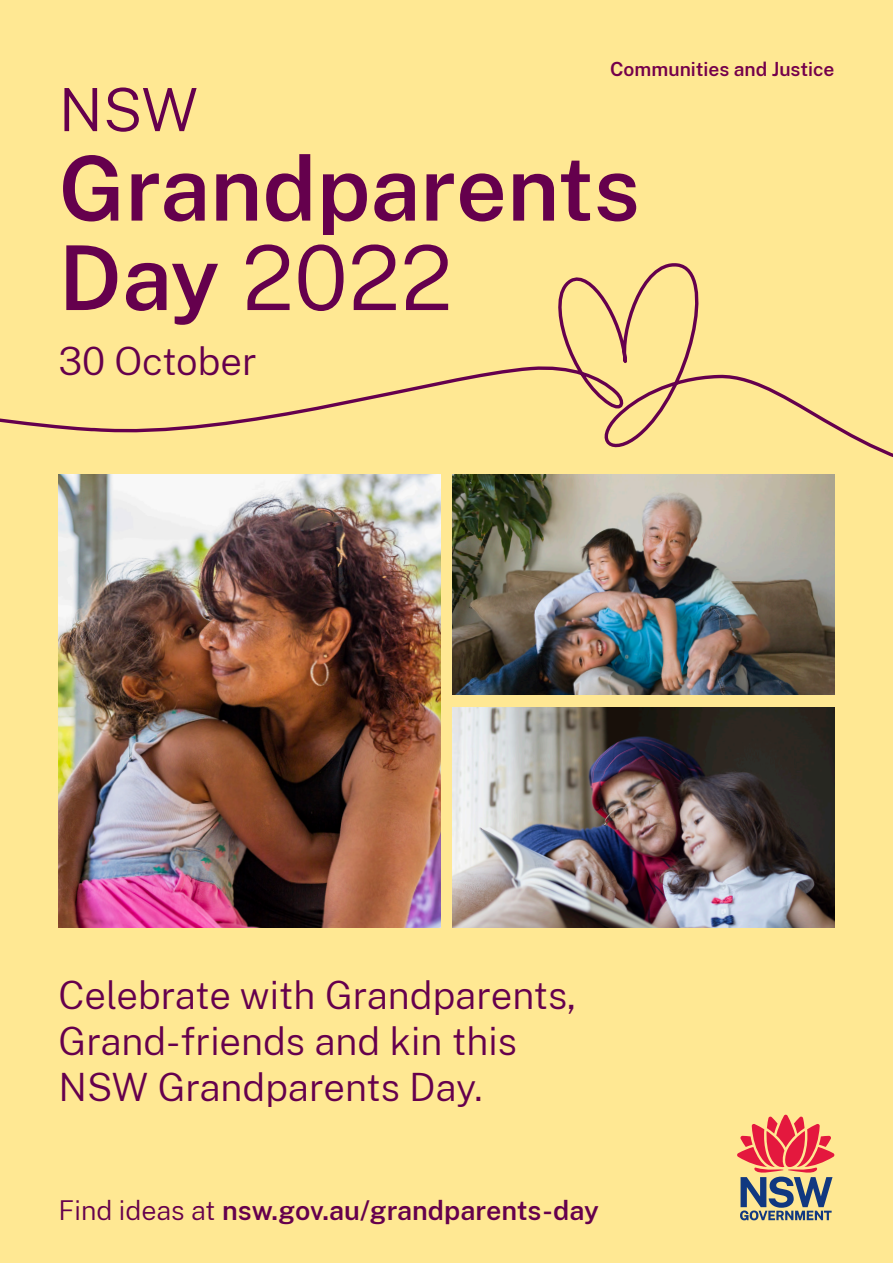
<style>
.page{position:relative;width:893px;height:1263px;background:#ffe893}
.page>*{position:absolute;margin:0;border:0;box-sizing:border-box;transform-origin:0 0}
.t1{font:600 89.4px/89.4px "Public Sans";color:#65004d}
.t2{font:300 59.7px "Public Sans";color:#65004d}
.t3{font:300 38.4px/46px "Public Sans";color:#65004d}
.t4{font:600 26.85px "Public Sans";color:#65004d}
.t5{font:600 19.2px "Public Sans";color:#74004b}
.s1{font-weight:300}
</style>
<div class="page">
<img style="left:59px;top:589px;width:381px;height:338px">
<svg style="left:737px;top:1115px;width:97px;height:105px"></svg>
<img style="left:453px;top:589px;width:381px;height:105px">
<img style="left:453px;top:707px;width:381px;height:220px">
<svg style="left:0;top:263px;width:893px;height:326px"></svg>
<p class="t5" style="left:610px;top:55px;width:226px">Communities and Justice</p>
<p class="t2" style="left:59px;top:68px;width:141px">NSW</p>
<p class="t1" style="left:59px;top:138px;width:583px">Grandparents<br>Day <span class="s1">2022</span></p>
<p class="t3" style="left:59px;top:337px;width:200px">30 October</p>
<p class="t3" style="left:59px;top:970px;width:519px">Celebrate with Grandparents,<br>Grand-friends and kin this<br>NSW Grandparents Day.</p>
<p class="t4" style="left:59px;top:1191px;width:542px"><span class="s1">Find ideas at</span> nsw.gov.au/grandparents-day</p>
</div>
